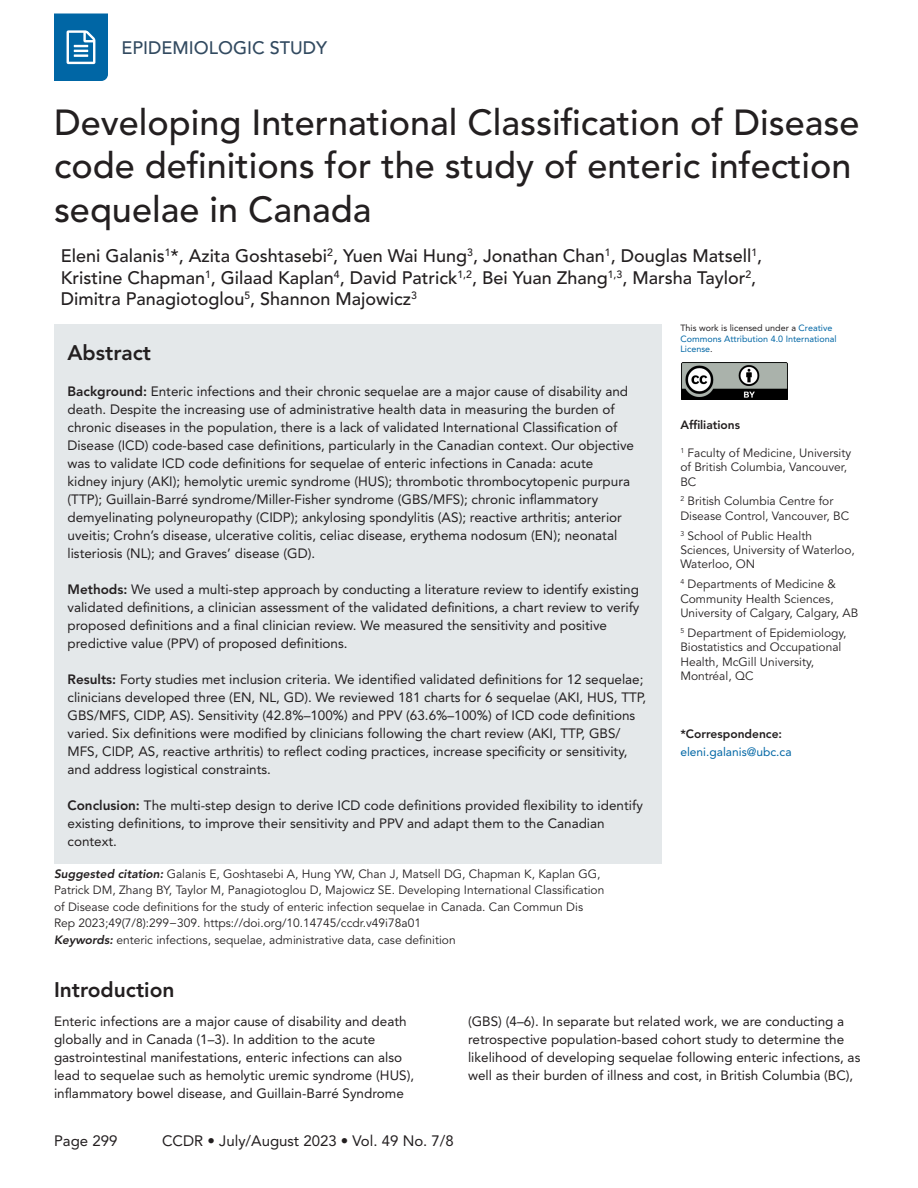
<style>
.page{position:relative;width:918px;height:1188px;background:#fff}
.page>*{position:absolute;margin:0;border:0;box-sizing:border-box;transform-origin:0 0}
.A_-_H2{font:500 36px/43.2px "Avenir LT Std";color:#231f20}
.A_-_H3_References_Span{font:800 21px "Avenir LT Std";color:#231f20}
.A_-_H3{font:800 21px "Avenir LT Std";color:#231f20}
.A_-_Names{font:500 18px/21.6px "Avenir LT Std";color:#231f20}
.t1{font:500 18px "Avenir LT Std";color:#324a60}
.t2{font:15px "Avenir LT Std";color:#231f20}
.A_-_Body{font:13.5px/18px "Avenir LT Std";color:#231f20}
.A_-_Suggested_Citation{font:12px/16.5px "Avenir LT Std";color:#231f20}
.A_-_Sidebar{font:12px/14.4px "Avenir LT Std";color:#231f20}
.A_-_Sidebar_Corresp{font:12px/18px "Avenir LT Std";color:#0066a5}
.A_-_Sidebar_Header{font:800 12px "Avenir LT Std";color:#231f20}
.A_-_Table_Figure_-_Footnotes{font:9px/10.5px "Avenir LT Std";color:#0066a5}
.s1{font-weight:800}
.s2{color:#231f20}
.s3{font-weight:800;color:#231f20}
.s4{font-weight:800;font-style:italic}
</style>
<div class="page">
<svg style="left:54px;top:14px;width:54px;height:67px;background:#1d77af"></svg>
<div style="left:54px;top:324px;width:608px;height:540px;background:#e4e8ea"></div>
<img style="left:682px;top:363px;width:105px;height:37px">
<h3 class="t1" style="left:122px;top:37px;width:207px">EPIDEMIOLOGIC STUDY</h3>
<p class="A_-_H2" style="left:54px;top:102px;width:807px">Developing International Classification of Disease code definitions for the study of enteric infection sequelae in Canada</p>
<p class="A_-_Names" style="left:61px;top:245px;width:703px">Eleni Galanis<sup>1</sup>*, Azita Goshtasebi<sup>2</sup>, Yuen Wai Hung<sup>3</sup>, Jonathan Chan<sup>1</sup>, Douglas Matsell<sup>1</sup>,<br>Kristine Chapman<sup>1</sup>, Gilaad Kaplan<sup>4</sup>, David Patrick<sup>1,2</sup>, Bei Yuan Zhang<sup>1,3</sup>, Marsha Taylor<sup>2</sup>,<br>Dimitra Panagiotoglou<sup>5</sup>, Shannon Majowicz<sup>3</sup></p>
<p class="A_-_H3" style="left:68px;top:340px;width:85px">Abstract</p>
<p class="A_-_Body" style="left:68px;top:382px;width:568px"><span class="s1">Background:</span> Enteric infections and their chronic sequelae are a major cause of disability and death. Despite the increasing use of administrative health data in measuring the burden of chronic diseases in the population, there is a lack of validated International Classification of Disease (ICD) code-based case definitions, particularly in the Canadian context. Our objective was to validate ICD code definitions for sequelae of enteric infections in Canada: acute kidney injury (AKI); hemolytic uremic syndrome (HUS); thrombotic thrombocytopenic purpura (TTP); Guillain-Barré syndrome/Miller-Fisher syndrome (GBS/MFS); chronic inflammatory demyelinating polyneuropathy (CIDP); ankylosing spondylitis (AS); reactive arthritis; anterior uveitis; Crohn’s disease, ulcerative colitis, celiac disease, erythema nodosum (EN); neonatal listeriosis (NL); and Graves’ disease (GD).</p>
<p class="A_-_Body" style="left:68px;top:580px;width:573px"><span class="s1">Methods:</span> We used a multi-step approach by conducting a literature review to identify existing validated definitions, a clinician assessment of the validated definitions, a chart review to verify proposed definitions and a final clinician review. We measured the sensitivity and positive predictive value (PPV) of proposed definitions.</p>
<p class="A_-_Body" style="left:68px;top:670px;width:580px"><span class="s1">Results:</span> Forty studies met inclusion criteria. We identified validated definitions for 12 sequelae; clinicians developed three (EN, NL, GD). We reviewed 181 charts for 6 sequelae (AKI, HUS, TTP, GBS/MFS, CIDP, AS). Sensitivity (42.8%–100%) and PPV (63.6%–100%) of ICD code definitions varied. Six definitions were modified by clinicians following the chart review (AKI, TTP, GBS/ MFS, CIDP, AS, reactive arthritis) to reflect coding practices, increase specificity or sensitivity, and address logistical constraints.</p>
<p class="A_-_Body" style="left:68px;top:796px;width:577px"><span class="s1">Conclusion:</span> The multi-step design to derive ICD code definitions provided flexibility to identify existing definitions, to improve their sensitivity and PPV and adapt them to the Canadian context.</p>
<p class="A_-_Table_Figure_-_Footnotes" style="left:680px;top:323px;width:158px"><span class="s2">This work is licensed under a</span> Creative<br>Commons Attribution 4.0 International<br>License<span class="s2">.</span></p>
<p class="A_-_Sidebar_Header" style="left:680px;top:418px;width:61px">Affiliations</p>
<p class="A_-_Sidebar" style="left:680px;top:446px;width:172px"><sup>1</sup> Faculty of Medicine, University of British Columbia, Vancouver,<br>BC</p>
<p class="A_-_Sidebar" style="left:680px;top:494px;width:170px"><sup>2</sup> British Columbia Centre for<br>Disease Control, Vancouver, BC</p>
<p class="A_-_Sidebar" style="left:680px;top:529px;width:176px"><sup>3</sup> School of Public Health<br>Sciences, University of Waterloo,<br>Waterloo, ON</p>
<p class="A_-_Sidebar" style="left:680px;top:577px;width:180px"><sup>4</sup> Departments of Medicine &amp;<br>Community Health Sciences,<br>University of Calgary, Calgary, AB</p>
<p class="A_-_Sidebar" style="left:680px;top:626px;width:168px"><sup>5</sup> Department of Epidemiology,<br>Biostatistics and Occupational<br>Health, McGill University,<br>Montréal, QC</p>
<p class="A_-_Sidebar_Corresp" style="left:680px;top:725px;width:113px"><span class="s3">*Correspondence: </span>eleni.galanis@ubc.ca</p>
<p class="A_-_Suggested_Citation" style="left:54px;top:866px;width:552px"><span class="s4">Suggested citation:</span> Galanis E, Goshtasebi A, Hung YW, Chan J, Matsell DG, Chapman K, Kaplan GG, Patrick DM, Zhang BY, Taylor M, Panagiotoglou D, Majowicz SE. Developing International Classification of Disease code definitions for the study of enteric infection sequelae in Canada. Can Commun Dis Rep 2023;49(7/8):299−309. https://doi.org/10.14745/ccdr.v49i78a01</p>
<p class="A_-_Suggested_Citation" style="left:54px;top:932px;width:403px"><span class="s4">Keywords:</span> enteric infections, sequelae, administrative data, case definition</p>
<p class="A_-_H3_References_Span" style="left:54px;top:977px;width:122px">Introduction</p>
<p class="A_-_Body" style="left:54px;top:1012px;width:362px">Enteric infections are a major cause of disability and death globally and in Canada (1–3). In addition to the acute gastrointestinal manifestations, enteric infections can also lead to sequelae such as hemolytic uremic syndrome (HUS), inflammatory bowel disease, and Guillain-Barré Syndrome</p>
<p class="A_-_Body" style="left:468px;top:1012px;width:394px">(GBS) (4–6). In separate but related work, we are conducting a retrospective population-based cohort study to determine the likelihood of developing sequelae following enteric infections, as well as their burden of illness and cost, in British Columbia (BC),</p>
<p class="t2" style="left:54px;top:1133px;width:65px">Page 299</p>
<p class="t2" style="left:162px;top:1133px;width:293px">CCDR • July/August 2023 • Vol. 49 No. 7/8</p>
</div>
